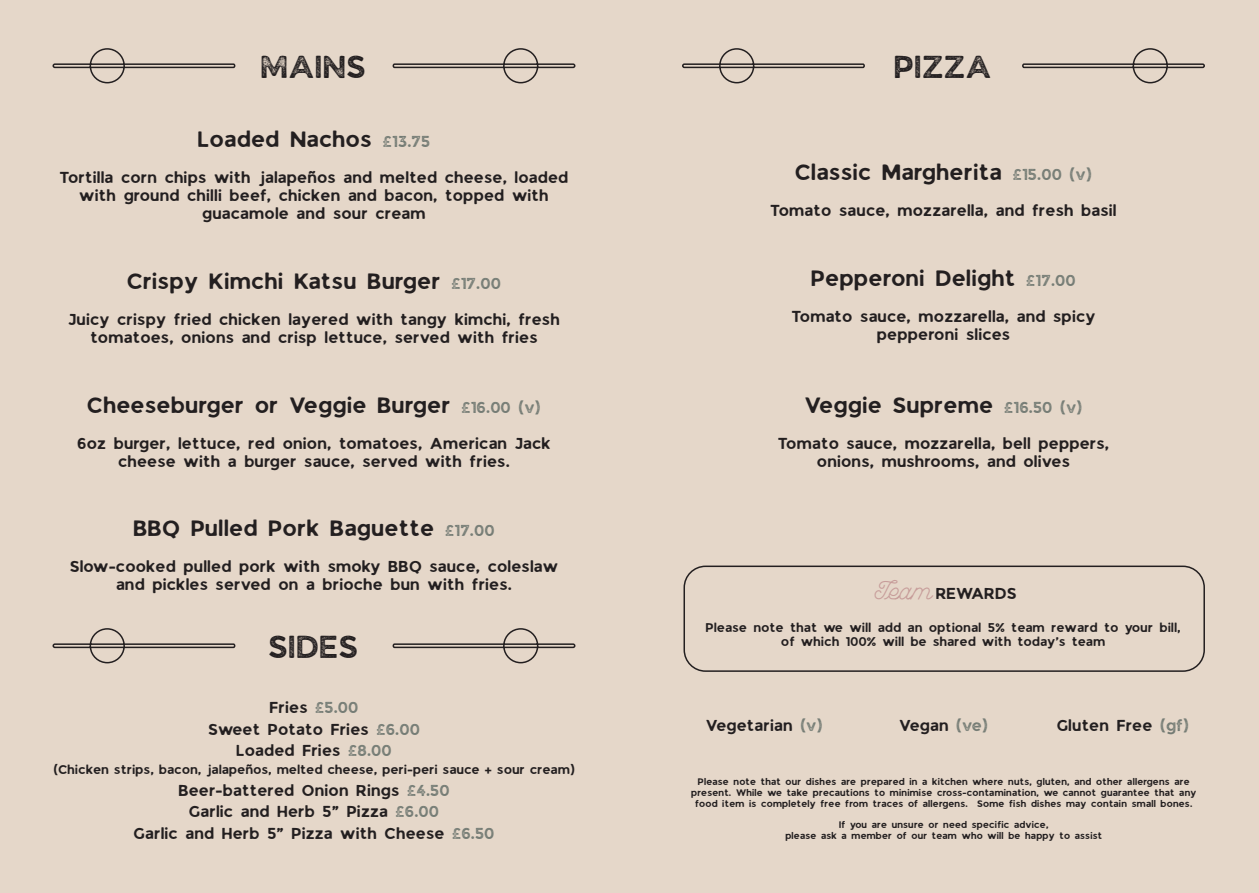
<style>
.page{position:relative;width:1259px;height:893px;background:#e5d7c9}
.page>*{position:absolute;margin:0;border:0;box-sizing:border-box;transform-origin:0 0}
.t1{font:30px "JA Jaya Giri Sans Rough";color:#231f20}
.Item_Title{font:21px "JA Jaya Giri Sans";color:#231f20}
.Item_Description{font:15px/18px "JA Jaya Giri Sans";color:#231f20;text-align:center}
.Item_Title-2{font:15px "JA Jaya Giri Sans";color:#231f20}
.Informative{font:12px/14.4px "JA Jaya Giri Sans";color:#231f20;text-align:center}
.Informative-2{font:9px/10.8px "JA Jaya Giri Sans";color:#231f20;text-align:center}
.s1{font-family:"JA Jaya Giri Sans Rough";font-size:15px;color:#717972}
.s2{font-family:"JA Jaya Giri Sans Rough";color:#717972}
.s3{font-family:"JA Jaya Giri Script";font-size:30px;color:#c79d9a}
</style>
<div class="page">
<div style="left:683px;top:566px;width:522px;height:106px;border:2px solid #231f20;border-radius:21px"></div>
<svg style="left:52px;top:48px;width:184px;height:36px"></svg>
<svg style="left:52px;top:628px;width:184px;height:36px"></svg>
<svg style="left:682px;top:48px;width:183px;height:36px"></svg>
<svg style="left:392px;top:48px;width:184px;height:36px"></svg>
<svg style="left:392px;top:628px;width:184px;height:36px"></svg>
<svg style="left:1022px;top:48px;width:183px;height:36px"></svg>
<p class="t1" style="left:262px;top:47px;width:107px">MAINS</p>
<p class="t1" style="left:895px;top:47px;width:100px">PIZZA</p>
<p class="Item_Title" style="left:198px;top:126px;width:234px">Loaded Nachos <span class="s1">£13.75</span></p>
<p class="Item_Description" style="left:60px;top:168px;width:510px">Tortilla corn chips with jalapeños and melted cheese, loaded with ground chilli beef, chicken and bacon, topped with guacamole and sour cream</p>
<p class="Item_Title" style="left:796px;top:159px;width:298px">Classic Margherita <span class="s1">£15.00 (v)</span></p>
<p class="Item_Description" style="left:771px;top:201px;width:348px">Tomato sauce, mozzarella, and fresh basil</p>
<p class="Item_Title" style="left:128px;top:267px;width:376px">Crispy Kimchi Katsu Burger <span class="s1">£17.00</span></p>
<p class="Item_Description" style="left:69px;top:310px;width:493px">Juicy crispy fried chicken layered with tangy kimchi, fresh tomatoes, onions and crisp lettuce, served with fries</p>
<p class="Item_Title" style="left:88px;top:391px;width:455px">Cheeseburger or Veggie Burger <span class="s1">£16.00 (v)</span></p>
<p class="Item_Description" style="left:78px;top:433px;width:475px">6oz burger, lettuce, red onion, tomatoes, American Jack cheese with a burger sauce, served with fries.</p>
<p class="Item_Title" style="left:134px;top:515px;width:363px">BBQ Pulled Pork Baguette <span class="s1">£17.00</span></p>
<p class="Item_Description" style="left:70px;top:557px;width:490px">Slow-cooked pulled pork with smoky BBQ sauce, coleslaw and pickles served on a brioche bun with fries.</p>
<p class="t1" style="left:269px;top:627px;width:92px">SIDES</p>
<p class="Item_Description" style="left:270px;top:698px;width:91px">Fries <span class="s2">£5.00</span></p>
<p class="Item_Description" style="left:209px;top:720px;width:213px">Sweet Potato Fries <span class="s2">£6.00</span></p>
<p class="Item_Description" style="left:237px;top:741px;width:157px">Loaded Fries <span class="s2">£8.00</span></p>
<p class="Informative" style="left:54px;top:762px;width:523px">(Chicken strips, bacon, jalapeños, melted cheese, peri-peri sauce + sour cream)</p>
<p class="Item_Description" style="left:179px;top:781px;width:273px">Beer-battered Onion Rings <span class="s2">£4.50</span></p>
<p class="Item_Description" style="left:190px;top:802px;width:252px">Garlic and Herb 5” Pizza <span class="s2">£6.00</span></p>
<p class="Item_Description" style="left:134px;top:824px;width:362px">Garlic and Herb 5” Pizza with Cheese <span class="s2">£6.50</span></p>
<p class="Item_Title" style="left:812px;top:264px;width:266px">Pepperoni Delight <span class="s1">£17.00</span></p>
<p class="Item_Description" style="left:792px;top:307px;width:306px">Tomato sauce, mozzarella, and spicy pepperoni slices</p>
<p class="Item_Title" style="left:805px;top:391px;width:279px">Veggie Supreme <span class="s1">£16.50 (v)</span></p>
<p class="Item_Description" style="left:778px;top:433px;width:333px">Tomato sauce, mozzarella, bell peppers, onions, mushrooms, and olives</p>
<p class="Item_Title-2" style="left:870px;top:584px;width:149px"><span class="s3">Team</span> REWARDS</p>
<p class="Informative" style="left:706px;top:620px;width:476px">Please note that we will add an optional 5% team reward to your bill, of which 100% will be shared with today’s team</p>
<p class="Item_Description" style="left:706px;top:716px;width:118px">Vegetarian <span class="s2">(v)</span></p>
<p class="Item_Description" style="left:899px;top:716px;width:90px">Vegan <span class="s2">(ve)</span></p>
<p class="Item_Description" style="left:1057px;top:716px;width:134px">Gluten Free <span class="s2">(gf)</span></p>
<p class="Informative-2" style="left:691px;top:776px;width:507px">Please note that our dishes are prepared in a kitchen where nuts, gluten, and other allergens are present. While we take precautions to minimise cross-contamination, we cannot guarantee that any food item is completely free from traces of allergens. Some fish dishes may contain small bones.</p>
<p class="Informative-2" style="left:839px;top:819px;width:211px">If you are unsure or need specific advice,</p>
<p class="Informative-2" style="left:785px;top:830px;width:318px">please ask a member of our team who will be happy to assist</p>
</div>
